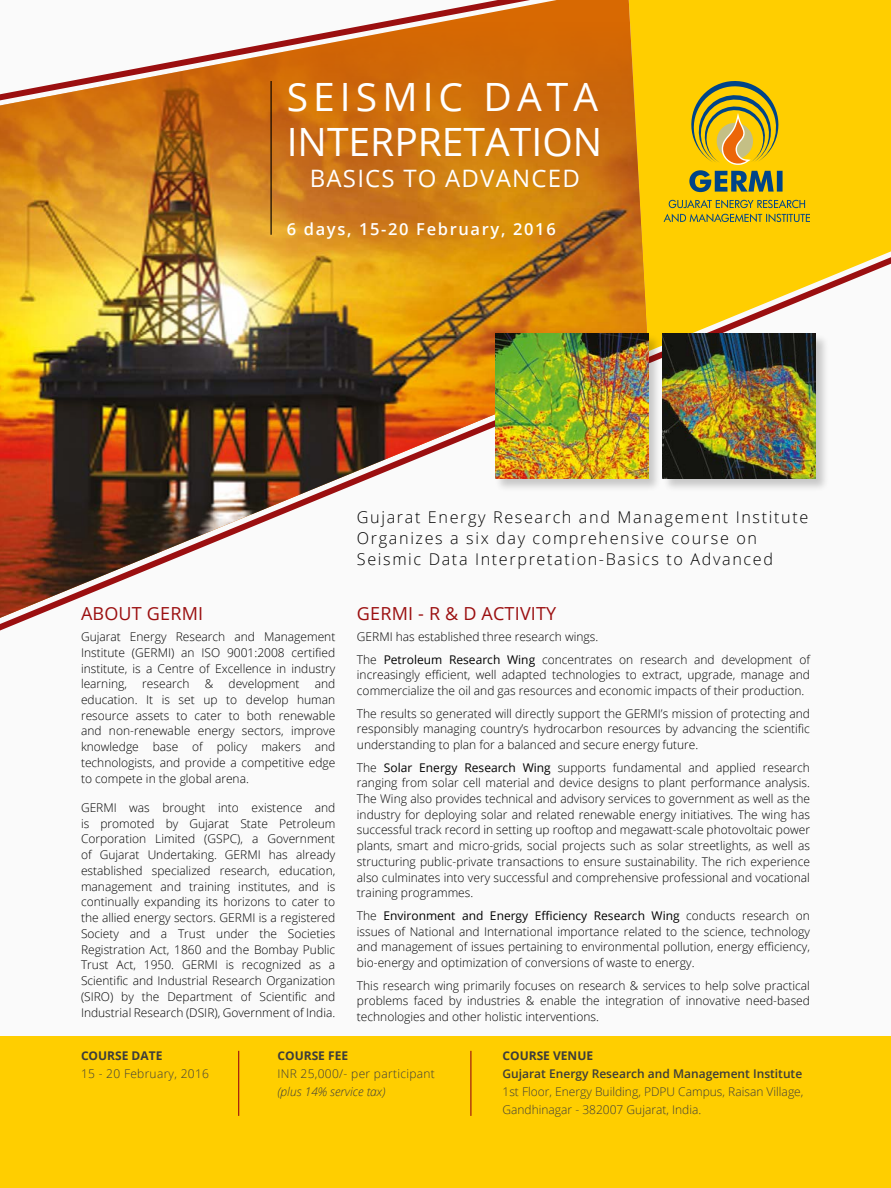
<style>
.page{position:relative;width:891px;height:1188px;background:#fafafa}
.page>*{position:absolute;margin:0;border:0;box-sizing:border-box;transform-origin:0 0}
.t1{font:39px/45px "Open Sans";color:#fff}
.t2{font:24px "Open Sans";letter-spacing:.05em;color:#fff}
.t3{font:18px "Open Sans";letter-spacing:.01em;color:#9b0f10}
.t4{font:600 16.5px "Open Sans";letter-spacing:.1em;color:#fff}
.t5{font:300 16.2px/21px "Open Sans";letter-spacing:.1em;color:#000}
.t6{font:300 12px/15.8px "Open Sans";color:#000;text-align:justify}
.t7{font:300 12px/18px "Open Sans";color:#3c3c3b}
.t8{font:300 12px "Open Sans";letter-spacing:.025em;color:#3c3c3b}
.t9{font:600 12px "Open Sans";color:#3c3c3b}
.t10{font:700 12px "Open Sans";color:#3c3c3b}
.t11{font:italic 300 12px "Open Sans";color:#3c3c3b}
.s1{font-weight:400}
</style>
<div class="page">
<div style="left:648px;top:0;width:243px;height:245px;background:#ffce00"></div>
<img style="left:0;top:22px;width:648px;height:223px">
<svg style="left:685px;top:75px;width:99px;height:117px;background:#c1aa29"></svg>
<svg style="left:664px;top:200px;width:146px;height:22px;background:#c4ad1f"></svg>
<img style="left:0;top:245px;width:891px;height:386px">
<svg style="left:0;top:0;width:635px;height:110px"></svg>
<div style="left:495px;top:333px;width:167px;height:159px;background:#000;opacity:.2"></div>
<img style="left:495px;top:334px;width:153px;height:144px">
<div style="left:662px;top:333px;width:168px;height:159px;background:#000;opacity:.2"></div>
<img style="left:663px;top:334px;width:152px;height:144px">
<hr style="left:271px;top:81px;width:1px;height:154px;background:#000">
<div style="left:0;top:1037px;width:891px;height:151px;background:#ffce00"></div>
<hr style="left:238px;top:1051px;width:1px;height:65px;background:#9b0f10">
<hr style="left:470px;top:1051px;width:1px;height:65px;background:#9b0f10">
<h1 class="t1" style="left:287px;top:73px;width:317px">SEISMIC DATA<br>INTERPRETATION</h1>
<h2 class="t2" style="left:310px;top:162px;width:272px">BASICS TO ADVANCED</h2>
<h3 class="t4" style="left:287px;top:217px;width:271px">6 days, 15-20 February, 2016</h3>
<h3 class="t3" style="left:81px;top:601px;width:124px">ABOUT GERMI</h3>
<p class="t6" style="left:81px;top:628px;width:256px">Gujarat Energy Research and Management Institute (GERMI) an ISO 9001:2008 certified institute, is a Centre of Excellence in industry learning,</p>
<p class="t6" style="left:81px;top:676px;width:256px;text-indent:234px">and education. It is set up to develop human resource assets to cater to both renewable and non-renewable energy sectors, improve knowledge base of policy makers and technologists, and provide a competitive edge to compete in the global arena.</p>
<p class="t6" style="left:81px;top:799px;width:256px">GERMI was brought into existence and is promoted by Gujarat State Petroleum Corporation Limited (GSPC), a Government of Gujarat Undertaking. GERMI has already established specialized research, education, management and training institutes, and is continually expanding its horizons to cater to the allied energy sectors. GERMI is a registered Society and a Trust under the Societies Registration Act, 1860 and the Bombay Public Trust Act, 1950. GERMI is recognized as a Scientific and Industrial Research Organization (SIRO) by the Department of Scientific and Industrial Research (DSIR), Government of India.</p>
<p class="t6" style="left:142px;top:676px;width:49px">research</p>
<p class="t6" style="left:205px;top:676px;width:10px">&amp;</p>
<p class="t6" style="left:229px;top:676px;width:72px">development</p>
<h3 class="t5" style="left:357px;top:506px;width:453px">Gujarat Energy Research and Management Institute<br>Organizes a six day comprehensive course on<br>Seismic Data Interpretation-Basics to Advanced</h3>
<h3 class="t3" style="left:357px;top:601px;width:201px">GERMI - R &amp; D ACTIVITY</h3>
<p class="t6" style="left:357px;top:625px;width:455px;line-height:22.5px">GERMI has established three research wings.<br>The <span class="s1">Petroleum Research Wing</span> concentrates on research and development of</p>
<p class="t6" style="left:357px;top:667px;width:455px">increasingly efficient, well adapted technologies to extract, upgrade, manage and commercialize the oil and gas resources and economic impacts of their production.</p>
<p class="t6" style="left:357px;top:705px;width:455px">The results so generated will directly support the GERMI’s mission of protecting and responsibly managing country’s hydrocarbon resources by advancing the scientific understanding to plan for a balanced and secure energy future.</p>
<p class="t6" style="left:357px;top:759px;width:455px">The <span class="s1">Solar Energy Research Wing</span> supports fundamental and applied research ranging from solar cell material and device designs to plant performance analysis.<br>The Wing also provides technical and advisory services to government as well as the industry for deploying solar and related renewable energy initiatives. The wing has successful track record in setting up rooftop and megawatt-scale photovoltaic power plants, smart and micro-grids, social projects such as solar streetlights, as well as structuring public-private transactions to ensure sustainability. The rich experience also culminates into very successful and comprehensive professional and vocational training programmes.</p>
<p class="t6" style="left:357px;top:907px;width:455px">The <span class="s1">Environment and Energy Efficiency Research Wing</span> conducts research on issues of National and International importance related to the science, technology and management of issues pertaining to environmental pollution, energy efficiency, bio-energy and optimization of conversions of waste to energy.</p>
<p class="t6" style="left:357px;top:977px;width:455px">This research wing primarily focuses on research &amp; services to help solve practical problems faced by industries &amp; enable the integration of innovative need-based technologies and other holistic interventions.</p>
<p class="t10" style="left:81px;top:1047px;width:83px">COURSE DATE</p>
<p class="t10" style="left:278px;top:1047px;width:72px">COURSE FEE</p>
<p class="t10" style="left:502px;top:1047px;width:92px">COURSE VENUE</p>
<p class="t8" style="left:81px;top:1065px;width:130px">15 - 20 February, 2016</p>
<p class="t8" style="left:278px;top:1065px;width:159px">INR 25,000/- per participant</p>
<p class="t9" style="left:502px;top:1065px;width:301px">Gujarat Energy Research and Management Institute</p>
<p class="t11" style="left:278px;top:1083px;width:109px">(plus 14% service tax)</p>
<p class="t7" style="left:502px;top:1082px;width:302px">1st Floor, Energy Building, PDPU Campus, Raisan Village,<br>Gandhinagar - 382007 Gujarat, India.</p>
</div>
